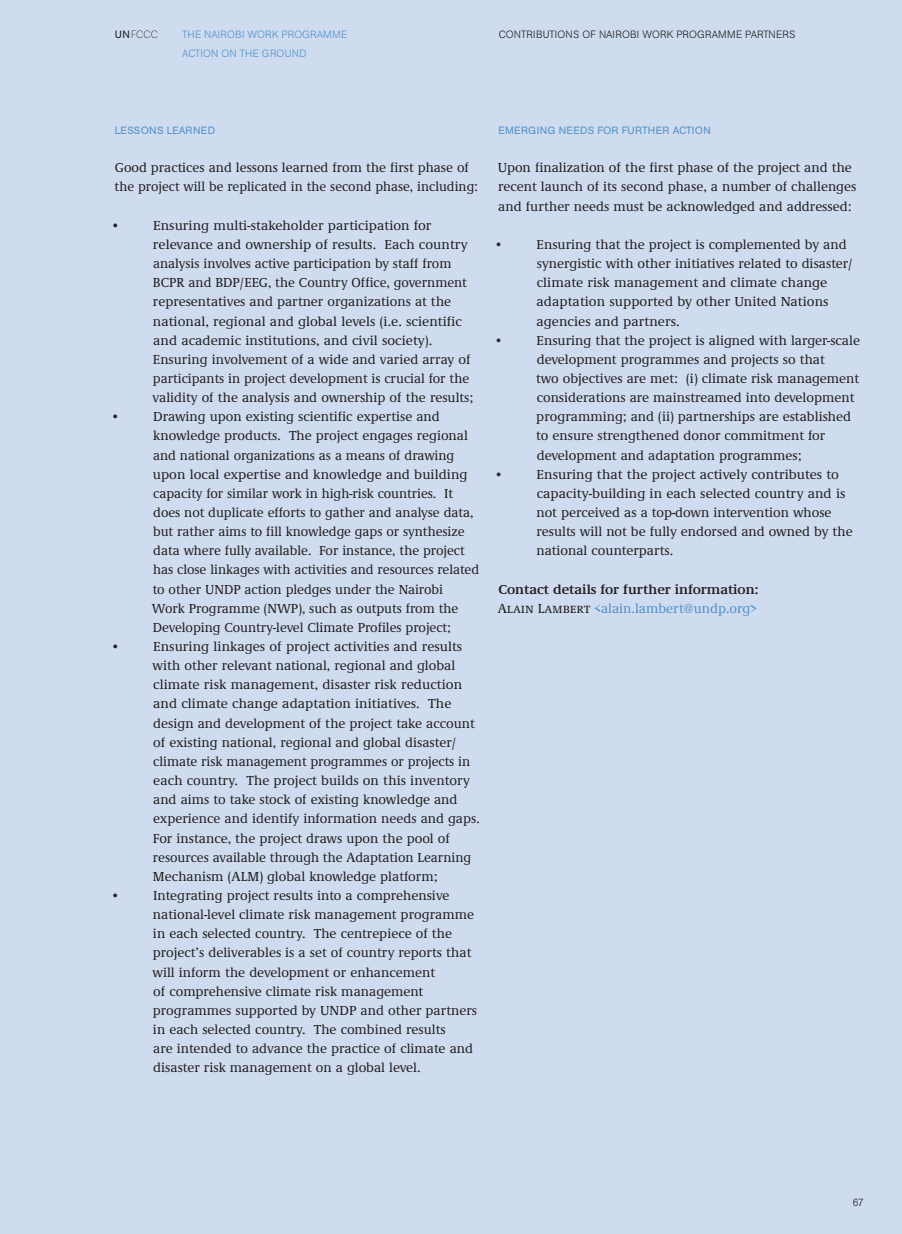
<style>
.page{position:relative;width:902px;height:1234px;background:#fff}
.page>*{position:absolute;margin:0;border:0;box-sizing:border-box;transform-origin:0 0}
.t1{font:500 13.5px/19.2px "Demos";color:#231f20}
.t2{font:600 13.5px/19.2px "Demos";color:#231f20}
.t3{font:300 10.5px "AG Buch BQ";letter-spacing:.01em;color:#231f20}
.t4{font:10.5px "AG Buch BQ";letter-spacing:.02em;color:#5090cc}
.t5{font:300 10.5px/19.2px "AG Buch BQ";letter-spacing:.02em;color:#5090cc}
.t6{font:200 10.5px "AG Buch BQ";color:#231f20}
.s1{font-weight:400}
.s2{font-family:"Demos SC Medium";font-weight:400}
.s3{font-weight:500;color:#5090cc}
</style>
<div class="page">
<div style="left:0;top:0;width:901px;height:1233px;background:#cfdcef"></div>
<p class="t6" style="left:115px;top:29px;width:45px"><span class="s1">UN</span>FCCC</p>
<p class="t5" style="left:182px;top:25px;width:167px">THE NAIROBI WORK PROGRAMME<br>ACTIO N ON THE</p>
<p class="t5" style="left:262px;top:44px;width:9px">GRO</p>
<p class="t5" style="left:285px;top:44px;width:23px">UND</p>
<p class="t3" style="left:499px;top:28px;width:298px">CONTRIBUTION S OF NAIROBI WORK PROGRAMME PARTN ERS</p>
<p class="t4" style="left:115px;top:124px;width:102px">LESSON S LEARN ED</p>
<p class="t1" style="left:115px;top:159px;width:365px">Good practices and lessons learned from the first phase of the project will be replicated in the second phase, including:</p>
<p class="t1" style="left:111px;top:216px;width:11px">•</p>
<p class="t1" style="left:152px;top:216px;width:322px">Ensuring multi-stakeholder participation for relevance and ownership of results. Each country analysis involves active participation by staff from BCPR and BDP/EEG, the Country Office, government representatives and partner organizations at the national, regional and global levels (i.e. scientific and academic institutions, and civil society).<br>Ensuring involvement of a wide and varied array of participants in project development is crucial for the validity of the analysis and ownership of the results;</p>
<p class="t1" style="left:111px;top:407px;width:11px">•</p>
<p class="t1" style="left:152px;top:407px;width:328px">Drawing upon existing scientific expertise and knowledge products. The project engages regional and national organizations as a means of drawing upon local expertise and knowledge and building capacity for similar work in high-risk countries. It does not duplicate efforts to gather and analyse data, but rather aims to fill knowledge gaps or synthesize data where fully available. For instance, the project has close linkages with activities and resources related to other UNDP action pledges under the Nairobi<br>Work Programme (NWP), such as outputs from the Developing Country-level Climate Profiles project;</p>
<p class="t1" style="left:111px;top:637px;width:11px">•</p>
<p class="t1" style="left:152px;top:637px;width:329px">Ensuring linkages of project activities and results with other relevant national, regional and global climate risk management, disaster risk reduction and climate change adaptation initiatives. The design and development of the project take account of existing national, regional and global disaster/ climate risk management programmes or projects in each country. The project builds on this inventory and aims to take stock of existing knowledge and experience and identify information needs and gaps.<br>For instance, the project draws upon the pool of resources available through the Adaptation Learning Mechanism (ALM) global knowledge platform;</p>
<p class="t1" style="left:111px;top:886px;width:11px">•</p>
<p class="t1" style="left:152px;top:886px;width:326px">Integrating project results into a comprehensive national-level climate risk management programme in each selected country. The centrepiece of the project’s deliverables is a set of country reports that will inform the development or enhancement<br>of comprehensive climate risk management programmes supported by UNDP and other partners in each selected country. The combined results<br>are intended to advance the practice of climate and disaster risk management on a global level.</p>
<p class="t4" style="left:498px;top:124px;width:212px">EMERGING N EEDS FOR FURTHER ACTION</p>
<p class="t1" style="left:498px;top:159px;width:360px">Upon finalization of the first phase of the project and the recent launch of its second phase, a number of challenges and further needs must be acknowledged and addressed:</p>
<p class="t1" style="left:494px;top:235px;width:11px">•</p>
<p class="t1" style="left:536px;top:235px;width:318px">Ensuring that the project is complemented by and synergistic with other initiatives related to disaster/ climate risk management and climate change adaptation supported by other United Nations agencies and partners.</p>
<p class="t1" style="left:494px;top:331px;width:11px">•</p>
<p class="t1" style="left:536px;top:331px;width:325px">Ensuring that the project is aligned with larger-scale development programmes and projects so that<br>two objectives are met: (i) climate risk management considerations are mainstreamed into development programming; and (ii) partnerships are established to ensure strengthened donor commitment for development and adaptation programmes;</p>
<p class="t1" style="left:494px;top:465px;width:11px">•</p>
<p class="t1" style="left:536px;top:465px;width:318px">Ensuring that the project actively contributes to capacity-building in each selected country and is not perceived as a top-down intervention whose results will not be fully endorsed and owned by the national counterparts.</p>
<p class="t2" style="left:497px;top:579px;width:262px">Contact details for further information:<br><span class="s2">Alain Lambert</span> <span class="s3">&lt;alain.lambert@undp.org&gt;</span></p>
<p class="t3" style="left:852px;top:1196px;width:12px">67</p>
</div>
